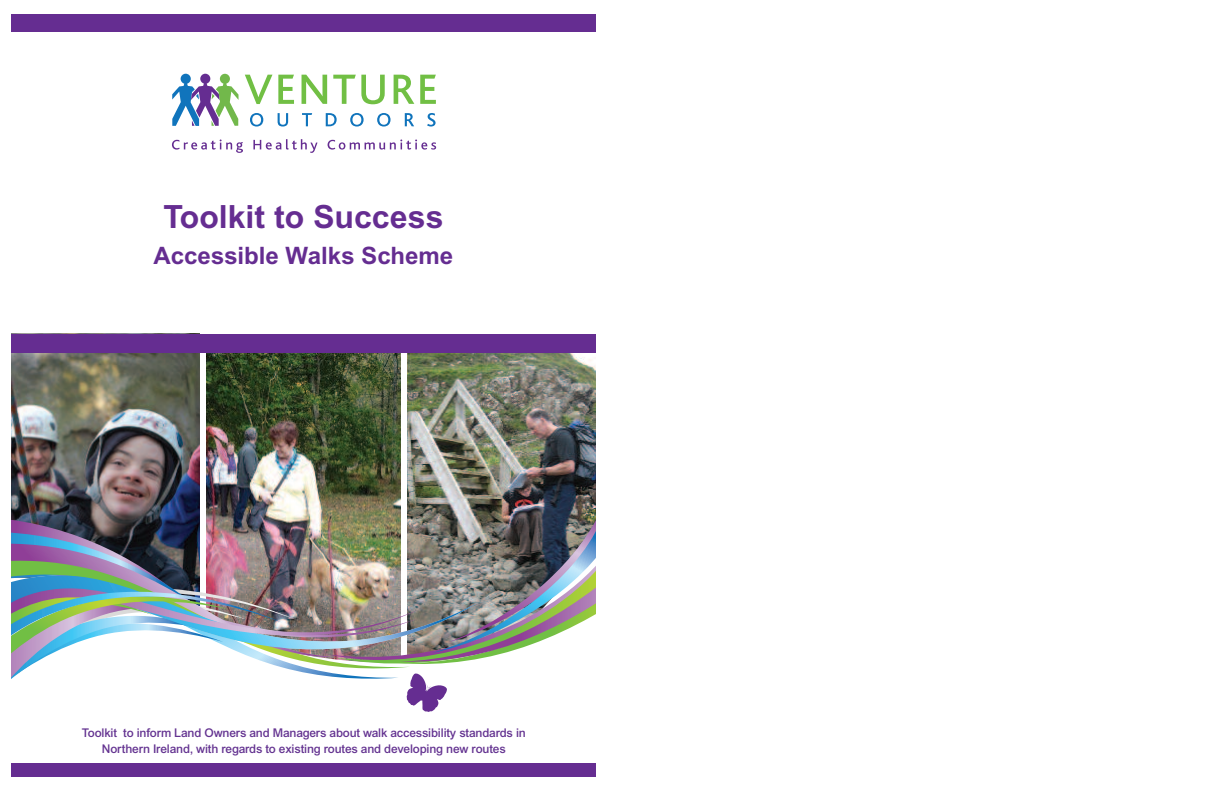
<style>
.page{position:relative;width:1214px;height:791px;background:#fff}
.page>*{position:absolute;margin:0;border:0;box-sizing:border-box;transform-origin:0 0}
.t1{font:700 32px "Arial";color:#652d91}
.t2{font:700 24px "Arial";color:#652d91}
.t3{font:500 12px/16px "Arial";letter-spacing:-.015em;color:#633290;text-align:center}
</style>
<div class="page">
<img style="left:11px;top:353px;width:189px;height:145px">
<img style="left:207px;top:353px;width:193px;height:145px">
<img style="left:408px;top:353px;width:187px;height:145px">
<img style="left:11px;top:498px;width:584px;height:214px">
<svg style="left:172px;top:139px;width:71px;height:14px"></svg>
<svg style="left:253px;top:139px;width:64px;height:14px"></svg>
<svg style="left:327px;top:139px;width:109px;height:11px"></svg>
<svg style="left:245px;top:75px;width:27px;height:29px"></svg>
<svg style="left:278px;top:75px;width:16px;height:29px"></svg>
<svg style="left:301px;top:75px;width:26px;height:29px"></svg>
<svg style="left:333px;top:75px;width:51px;height:29px"></svg>
<svg style="left:393px;top:75px;width:21px;height:29px"></svg>
<svg style="left:420px;top:75px;width:16px;height:29px"></svg>
<svg style="left:250px;top:113px;width:13px;height:14px"></svg>
<svg style="left:277px;top:113px;width:11px;height:14px"></svg>
<svg style="left:302px;top:113px;width:10px;height:13px"></svg>
<svg style="left:326px;top:113px;width:10px;height:13px"></svg>
<svg style="left:350px;top:113px;width:13px;height:14px"></svg>
<svg style="left:377px;top:113px;width:13px;height:14px"></svg>
<svg style="left:405px;top:113px;width:9px;height:13px"></svg>
<svg style="left:427px;top:113px;width:8px;height:14px"></svg>
<svg style="left:172px;top:74px;width:66px;height:52px"></svg>
<div style="left:11px;top:763px;width:584px;height:14px;background:#652d91"></div>
<div style="left:11px;top:334px;width:584px;height:19px;background:#652d91"></div>
<div style="left:11px;top:14px;width:584px;height:18px;background:#652d91"></div>
<h1 class="t1" style="left:163px;top:205px;width:281px">Toolkit to Success</h1>
<h2 class="t2" style="left:153px;top:246px;width:301px">Accessible Walks Scheme</h2>
<p class="t3" style="left:82px;top:725px;width:445px">Toolkit to inform Land Owners and Managers about walk accessibility standards in<br>Northern Ireland, with regards to existing routes and developing new routes</p>
</div>
